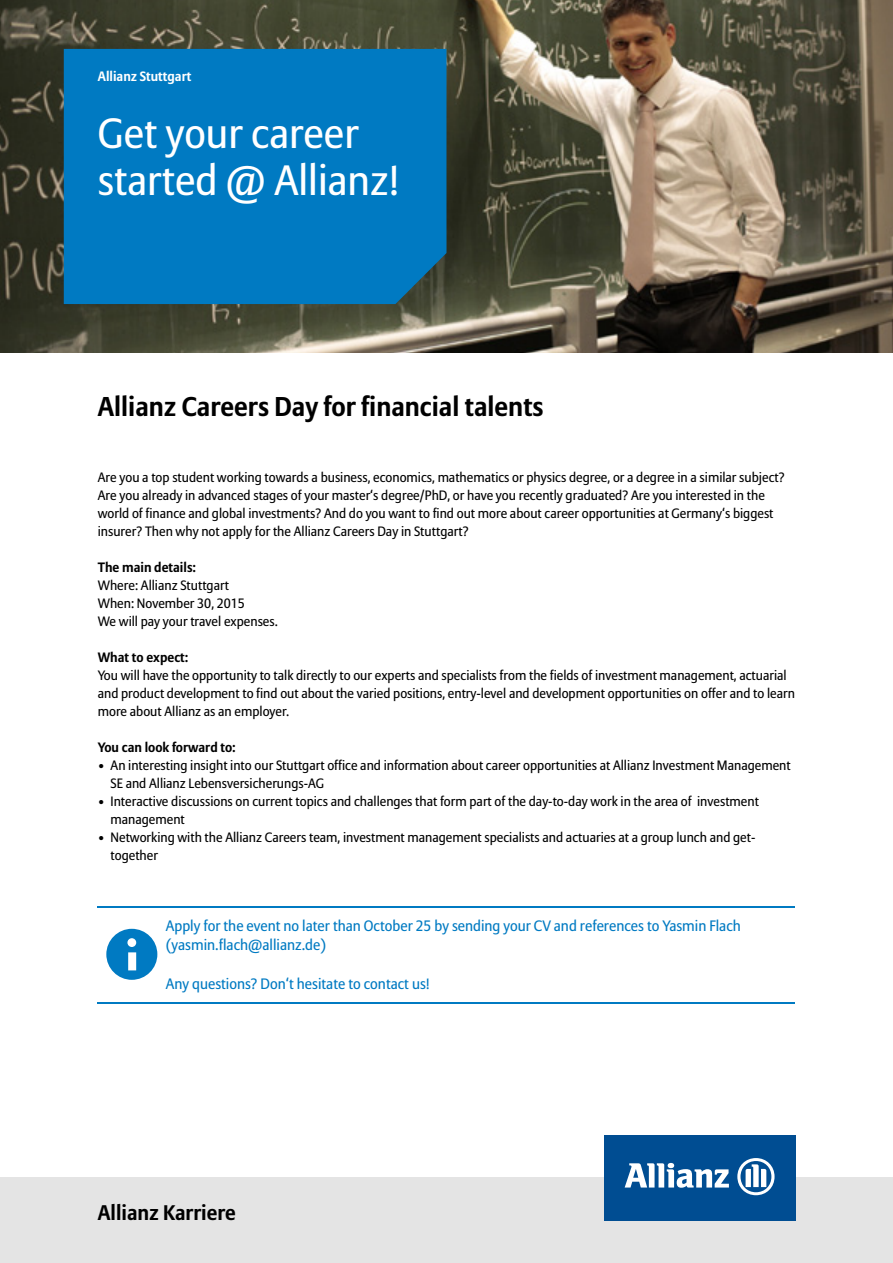
<style>
.page{position:relative;width:893px;height:1263px;background:#fff}
.page>*{position:absolute;margin:0;border:0;box-sizing:border-box;transform-origin:0 0}
.t1{font:42px/46.5px "Allianz Sans";color:#fff}
.t2{font:700 27px "Allianz Sans";color:#000}
.t3{font:700 21px "Allianz Sans";color:#000}
.t4{font:15px/19.5px "Allianz Sans";color:#007ac2}
.t5{font:13.5px/18px "Allianz Sans";color:#000}
.t6{font:700 13.5px "Allianz Sans";color:#000}
.t7{font:700 13.5px "Allianz Sans";color:#fff}
</style>
<div class="page">
<img style="left:0;top:0;width:893px;height:353px">
<div style="left:0;top:1178px;width:893px;height:85px;background:#e4e4e4"></div>
<div style="left:64px;top:49px;width:382px;height:255px;background:#007ac2"></div>
<div style="left:604px;top:1135px;width:191px;height:85px;background:#004d92"></div>
<svg style="left:625px;top:1163px;width:104px;height:25px"></svg>
<svg style="left:737px;top:1158px;width:37px;height:37px"></svg>
<hr style="left:98px;top:906px;width:697px;height:2px;background:#007ac2">
<hr style="left:98px;top:1002px;width:697px;height:1px;background:#007ac2">
<div style="left:106px;top:929px;width:51px;height:51px;background:#007ac2;border-radius:50%"></div>
<svg style="left:127px;top:938px;width:9px;height:32px"></svg>
<p class="t7" style="left:98px;top:67px;width:95px">Allianz Stuttgart</p>
<h1 class="t1" style="left:98px;top:112px;width:304px">Get your career started @ Allianz!</h1>
<h2 class="t2" style="left:98px;top:390px;width:447px">Allianz Careers Day for financial talents</h2>
<p class="t5" style="left:98px;top:469px;width:688px">Are you a top student working towards a business, economics, mathematics or physics degree, or a degree in a similar subject?<br>Are you already in advanced stages of your master‘s degree/PhD, or have you recently graduated? Are you interested in the world of finance and global investments? And do you want to find out more about career opportunities at Germany‘s biggest insurer? Then why not apply for the Allianz Careers Day in Stuttgart?</p>
<p class="t6" style="left:98px;top:559px;width:100px">The main details:</p>
<p class="t5" style="left:98px;top:577px;width:182px">Where: Allianz Stuttgart<br>When: November 30, 2015<br>We will pay your travel expenses.</p>
<p class="t6" style="left:98px;top:649px;width:92px">What to expect:</p>
<p class="t5" style="left:98px;top:667px;width:699px">You will have the opportunity to talk directly to our experts and specialists from the fields of investment management, actuarial and product development to find out about the varied positions, entry-level and development opportunities on offer and to learn more about Allianz as an employer.</p>
<p class="t6" style="left:98px;top:739px;width:140px">You can look forward to:</p>
<p class="t5" style="left:111px;top:757px;width:682px;text-indent:-13px">• An interesting insight into our Stuttgart office and information about career opportunities at Allianz Investment Management<br>SE and Allianz Lebensversicherungs-AG</p>
<p class="t5" style="left:111px;top:793px;width:650px;text-indent:-13px">• Interactive discussions on current topics and challenges that form part of the day-to-day work in the area of investment management</p>
<p class="t5" style="left:111px;top:829px;width:646px;text-indent:-13px">• Networking with the Allianz Careers team, investment management specialists and actuaries at a group lunch and get&shy;together</p>
<p class="t4" style="left:166px;top:916px;width:577px">Apply for the event no later than October 25 by sending your CV and references to Yasmin Flach (yasmin.flach@allianz.de)</p>
<p class="t4" style="left:166px;top:975px;width:266px">Any questions? Don‘t hesitate to contact us!</p>
<h3 class="t3" style="left:98px;top:1200px;width:140px">Allianz Karriere</h3>
</div>
